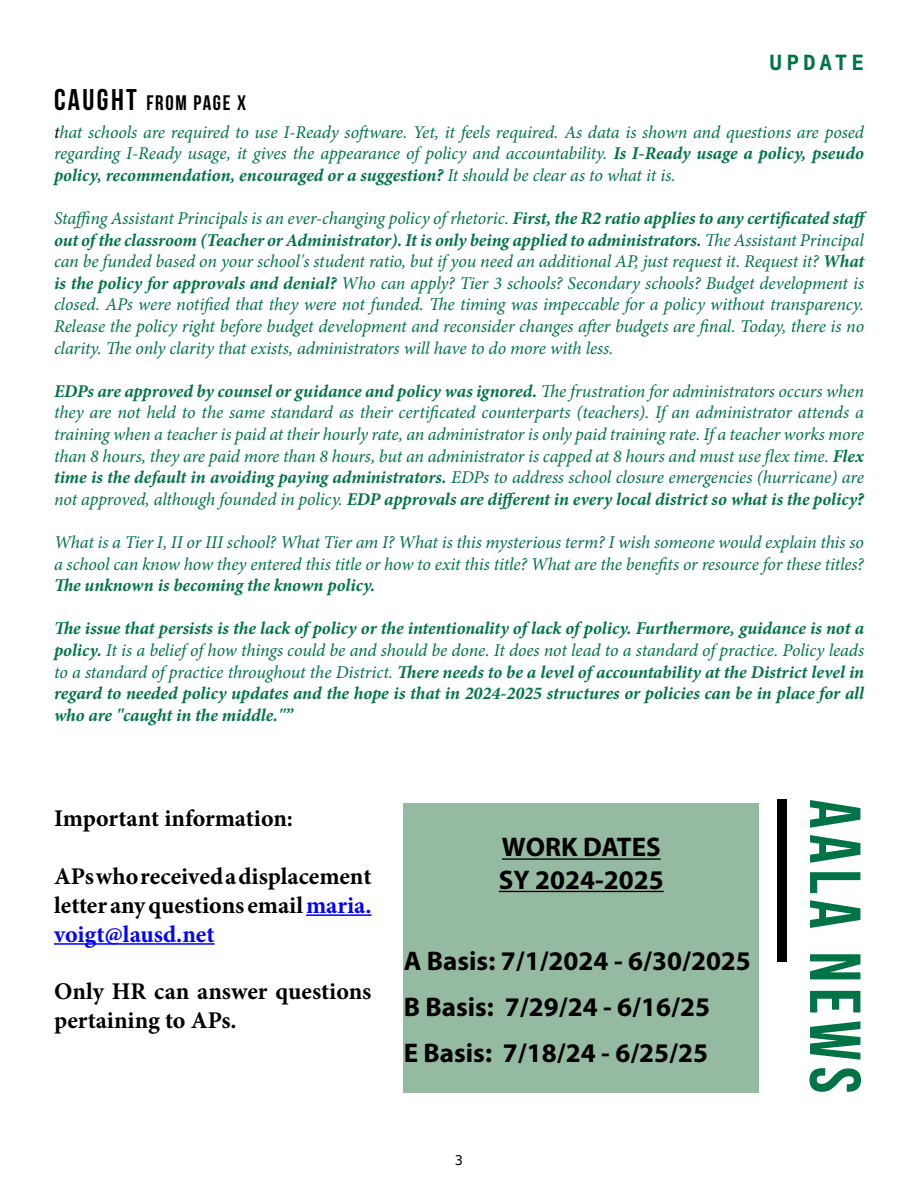
<style>
.page{position:relative;width:918px;height:1188px;background:#fff}
.page>*{position:absolute;margin:0;border:0;box-sizing:border-box;transform-origin:0 0}
.t1{font:72px "Bebas Neue";letter-spacing:.08em;color:#007447}
.t2{font:700 27px/45.9px "Myriad Pro";color:#000}
.t3{font:700 24px/28.8px "Minion Pro";color:#000;text-align:justify}
.t4{font:21px "Bebas Neue";letter-spacing:.08em;color:#000}
.t5{font:700 21px "Hack";letter-spacing:.18em;color:#007447}
.t6{font:italic 18px/21.6px "Minion Pro";letter-spacing:-.01em;color:#007447;text-align:justify}
.t7{font:italic 700 18px/21.6px "Minion Pro";letter-spacing:-.005em;color:#007447;text-align:justify}
.t8{font:13.5px "Hack";color:#000}
.s1{font-size:30px}
.s2{color:#000}
.s3{font-weight:700}
.s4{font-weight:400}
.s5{color:#00f}
</style>
<div class="page">
<div style="left:404px;top:804px;width:355px;height:289px;background:#95baa2"></div>
<hr style="left:502px;top:858px;width:159px;height:2px;background:#000">
<hr style="left:499px;top:891px;width:165px;height:1px;background:#000">
<hr style="left:306px;top:914px;width:66px;height:2px;background:#00f">
<hr style="left:54px;top:943px;width:161px;height:2px;background:#00f">
<div style="left:778px;top:799px;width:9px;height:163px;background:#000"></div>
<p class="t4" style="left:54px;top:91px;width:194px"><span class="s1">CAUGHT</span> FROM PAGE X</p>
<p class="t5" style="left:770px;top:49px;width:96px">UPDATE</p>
<p class="t6" style="left:54px;top:121px;width:812px"><span class="s2">t</span>hat schools are required to use I-Ready software. Yet, it feels required. As data is shown and questions are posed regarding I-Ready usage, it gives the appearance of policy and accountability. <span class="s3">Is I-Ready usage a policy, pseudo policy, recommendation, encouraged or a suggestion?</span> It should be clear as to what it is.</p>
<p class="t6" style="left:54px;top:207px;width:817px;text-align:left">Staffing Assistant Principals is an ever-changing policy of rhetoric. <span class="s3">First, the R2 ratio applies to any certificated staff out of the classroom (Teacher or Administrator). It is only being applied to administrators.</span> The Assistant Principal can be funded based on your school's student ratio, but if you need an additional AP, just request it. Request it? <span class="s3">What is the policy for approvals and denial?</span> Who can apply? Tier 3 schools? Secondary schools? Budget development is closed. APs were notified that they were not funded. The timing was impeccable for a policy without transparency.<br>Release the policy right before budget development and reconsider changes after budgets are final. Today, there is no clarity. The only clarity that exists, administrators will have to do more with less.</p>
<p class="t6" style="left:54px;top:380px;width:812px"><span class="s3">EDPs are approved by counsel or guidance and policy was ignored.</span> The frustration for administrators occurs when they are not held to the same standard as their certificated counterparts (teachers). If an administrator attends a training when a teacher is paid at their hourly rate, an administrator is only paid training rate. If a teacher works more than 8 hours, they are paid more than 8 hours, but an administrator is capped at 8 hours and must use flex time. <span class="s3">Flex time is the default in avoiding paying administrators.</span> EDPs to address school closure emergencies (hurricane) are not approved, although founded in policy. <span class="s3">EDP approvals are different in every local district so what is the policy?</span></p>
<p class="t6" style="left:54px;top:531px;width:812px">What is a Tier I, II or III school? What Tier am I? What is this mysterious term? I wish someone would explain this so a school can know how they entered this title or how to exit this title? What are the benefits or resource for these titles?</p>
<p class="t7" style="left:54px;top:574px;width:323px">The unknown is becoming the known policy.</p>
<p class="t7" style="left:54px;top:618px;width:812px">The issue that persists is the lack of policy or the intentionality of lack of policy. Furthermore, guidance is not a policy. <span class="s4">It is a belief of how things could be and should be done. It does not lead to a standard of practice. Policy leads to a standard of practice throughout the District.</span> There needs to be a level of accountability at the District level in regard to needed policy updates and the hope is that in 2024-2025 structures or policies can be in place for all who are "caught in the middle."”</p>
<h3 class="t3" style="left:54px;top:804px;width:241px">Important information:</h3>
<h3 class="t3" style="left:54px;top:862px;width:319px">APs who received a displacement letter any questions email <span class="s5">maria. voigt@lausd.net</span></h3>
<h3 class="t3" style="left:54px;top:977px;width:319px">Only HR can answer questions pertaining to APs.</h3>
<h2 class="t2" style="left:499px;top:830px;width:166px;line-height:32.4px">WORK DATES<br>SY 2024-2025</h2>
<h2 class="t2" style="left:404px;top:937px;width:349px">A Basis: 7/1/2024 - 6/30/2025<br>B Basis: 7/29/24 - 6/16/25<br>E Basis: 7/18/24 - 6/25/25</h2>
<p class="t8" style="left:455px;top:1151px;width:10px">3</p>
<h1 class="t1" style="left:874px;top:799px;width:296px;rotate:90deg">AALA NEWS</h1>
</div>
